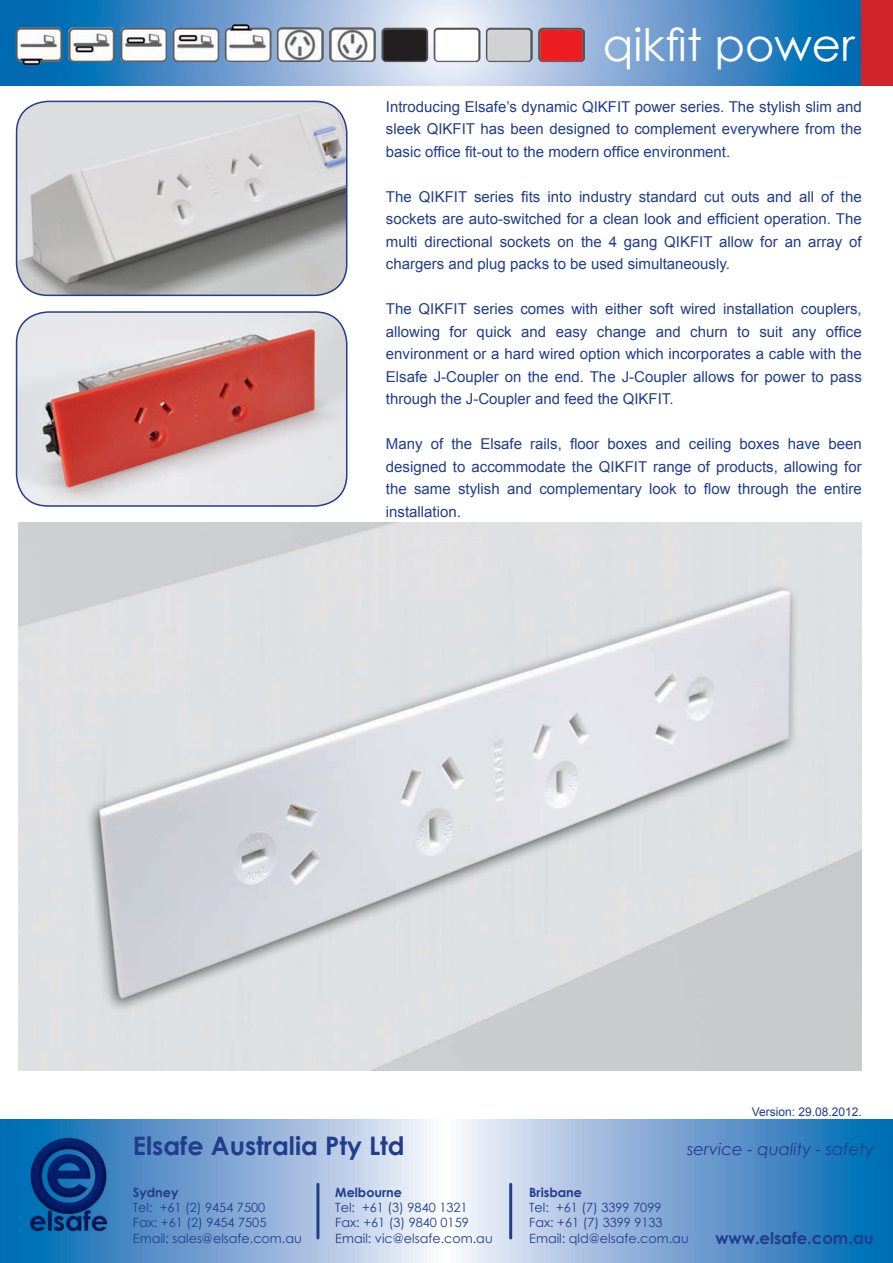
<style>
.page{position:relative;width:893px;height:1263px;background:#fff}
.page>*{position:absolute;margin:0;border:0;box-sizing:border-box;transform-origin:0 0}
.t1{font:45px "Century Gothic";color:#fff}
.t2{font:700 25.5px "Century Gothic";color:#213d8b}
.t3{font:italic 16.5px "Century Gothic";color:#213d8b}
.t4{font:700 16.5px "Century Gothic";color:#213d8b}
.t5{font:15px/22.5px "Arial";color:#213d8b;text-align:justify}
.t6{font:12.75px "Century Gothic";color:#213d8b}
.t7{font:700 12.75px "Century Gothic";color:#213d8b}
.t8{font:12px "Arial";color:#213d8b}
</style>
<div class="page">
<svg style="left:0;top:0;width:862px;height:85px;background:#669ece"></svg>
<svg style="left:0;top:1119px;width:893px;height:144px;background:#81acd6"></svg>
<hr style="left:316px;top:1184px;width:3px;height:54px;background:#213d8b">
<hr style="left:509px;top:1184px;width:3px;height:54px;background:#213d8b">
<img style="left:28px;top:1136px;width:81px;height:96px">
<div style="left:862px;top:0;width:31px;height:85px;background:#d1232a"></div>
<img style="left:486px;top:27px;width:47px;height:35px">
<img style="left:434px;top:27px;width:46px;height:35px">
<img style="left:172px;top:27px;width:47px;height:35px">
<img style="left:120px;top:27px;width:47px;height:35px">
<img style="left:68px;top:27px;width:47px;height:35px">
<img style="left:16px;top:27px;width:47px;height:38px">
<img style="left:225px;top:24px;width:46px;height:38px">
<img style="left:381px;top:27px;width:47px;height:35px">
<img style="left:277px;top:27px;width:47px;height:35px">
<img style="left:329px;top:27px;width:47px;height:35px">
<img style="left:538px;top:27px;width:47px;height:35px">
<img style="left:17px;top:101px;width:330px;height:194px">
<div style="left:16px;top:101px;width:331px;height:195px;border:2px solid #213d8b;border-radius:31px"></div>
<img style="left:17px;top:312px;width:330px;height:194px">
<div style="left:16px;top:311px;width:331px;height:196px;border:2px solid #213d8b;border-radius:31px"></div>
<img style="left:18px;top:522px;width:844px;height:548px">
<p class="t1" style="left:603px;top:14px;width:253px">qikfit power</p>
<p class="t5" style="left:386px;top:95px;width:477px">Introducing Elsafe’s dynamic QIKFIT power series. The stylish slim and sleek QIKFIT has been designed to complement everywhere from the basic office fit-out to the modern office environment.</p>
<p class="t5" style="left:386px;top:185px;width:477px">The QIKFIT series fits into industry standard cut outs and all of the sockets are auto-switched for a clean look and efficient operation. The multi directional sockets on the 4 gang QIKFIT allow for an array of chargers and plug packs to be used simultaneously.</p>
<p class="t5" style="left:386px;top:298px;width:477px">The QIKFIT series comes with either soft wired installation couplers, allowing for quick and easy change and churn to suit any office environment or a hard wired option which incorporates a cable with the Elsafe J-Coupler on the end. The J-Coupler allows for power to pass through the J-Coupler and feed the QIKFIT.</p>
<p class="t5" style="left:386px;top:433px;width:477px">Many of the Elsafe rails, floor boxes and ceiling boxes have been designed to accommodate the QIKFIT range of products, allowing for the same stylish and complementary look to flow through the entire installation.</p>
<p class="t8" style="left:752px;top:1103px;width:112px">Version: 29.08.2012.</p>
<p class="t2" style="left:133px;top:1126px;width:273px">Elsafe Australia Pty Ltd</p>
<p class="t3" style="left:687px;top:1138px;width:188px">service - quality - safety</p>
<p class="t7" style="left:133px;top:1182px;width:47px">Sydney</p>
<p class="t6" style="left:133px;top:1198px;width:134px">Tel: +61 (2) 9454 7500</p>
<p class="t6" style="left:133px;top:1214px;width:135px">Fax: +61 (2) 9454 7505</p>
<p class="t6" style="left:133px;top:1229px;width:171px">Email: sales@elsafe.com.au</p>
<p class="t7" style="left:335px;top:1182px;width:68px">Melbourne</p>
<p class="t6" style="left:335px;top:1198px;width:134px">Tel: +61 (3) 9840 1321</p>
<p class="t6" style="left:335px;top:1214px;width:135px">Fax: +61 (3) 9840 0159</p>
<p class="t6" style="left:335px;top:1229px;width:159px">Email: vic@elsafe.com.au</p>
<p class="t7" style="left:529px;top:1182px;width:54px">Brisbane</p>
<p class="t6" style="left:529px;top:1198px;width:134px">Tel: +61 (7) 3399 7099</p>
<p class="t6" style="left:529px;top:1214px;width:135px">Fax: +61 (7) 3399 9133</p>
<p class="t6" style="left:529px;top:1229px;width:161px">Email: qld@elsafe.com.au</p>
<p class="t4" style="left:715px;top:1226px;width:160px">www.elsafe.com.au</p>
</div>
